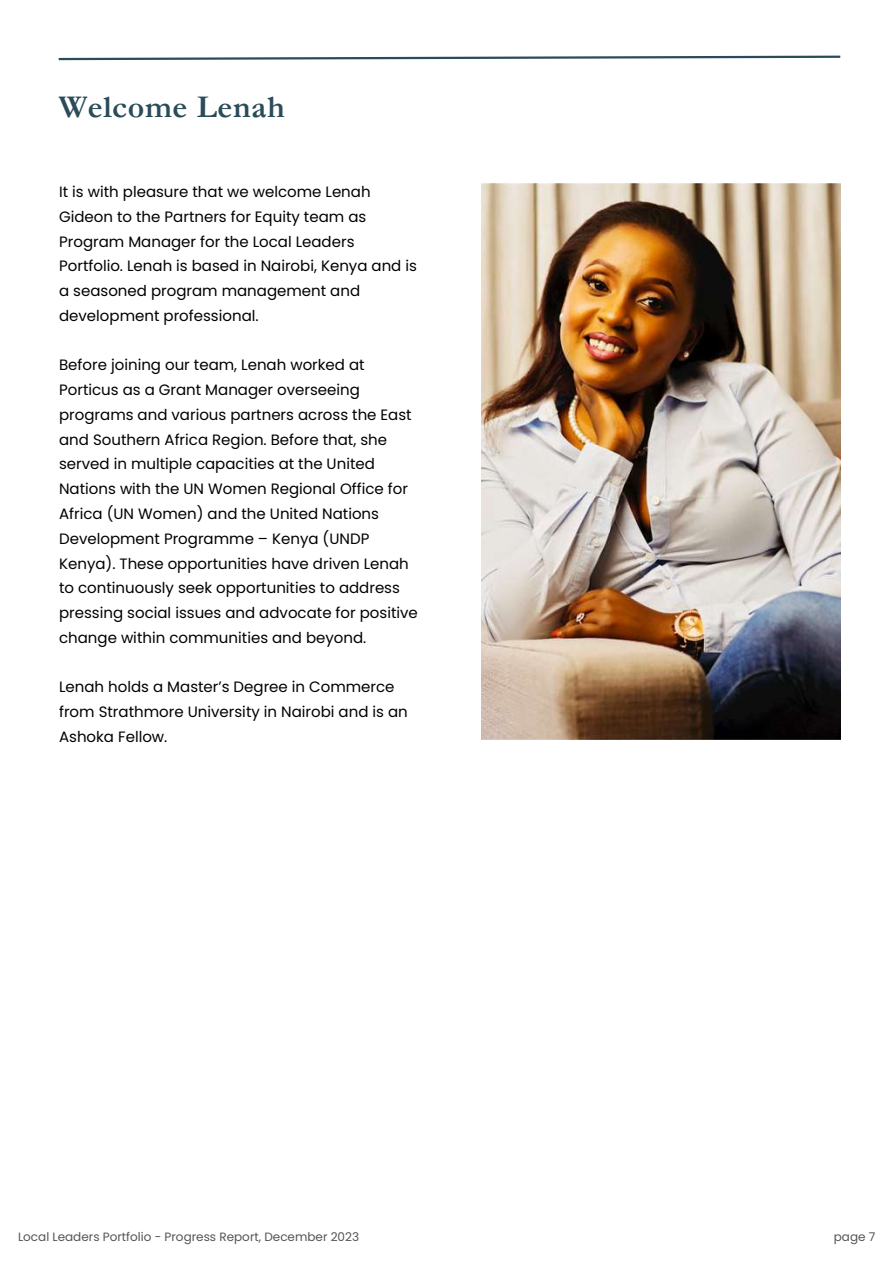
<style>
.page{position:relative;width:893px;height:1264px;background:#fff}
.page>*{position:absolute;margin:0;border:0;box-sizing:border-box;transform-origin:0 0}
.t1{font:700 31.8px "Garamond";letter-spacing:.02em;color:#2a4b59}
.t2{font:15px/24.8px "Poppins";color:#000}
.t3{font:12px "Poppins";color:#545454}
</style>
<div class="page">
<svg style="left:58px;top:55px;width:783px;height:6px"></svg>
<img style="left:481px;top:184px;width:359px;height:556px">
<h1 class="t1" style="left:59px;top:89px;width:227px">Welcome Lenah</h1>
<p class="t2" style="left:59px;top:179px;width:359px">It is with pleasure that we welcome Lenah Gideon to the Partners for Equity team as Program Manager for the Local Leaders Portfolio. Lenah is based in Nairobi, Kenya and is a seasoned program management and development professional.</p>
<p class="t2" style="left:59px;top:353px;width:360px">Before joining our team, Lenah worked at Porticus as a Grant Manager overseeing programs and various partners across the East and Southern Africa Region. Before that, she served in multiple capacities at the United Nations with the UN Women Regional Office for Africa (UN Women) and the United Nations Development Programme – Kenya (UNDP Kenya). These opportunities have driven Lenah to continuously seek opportunities to address pressing social issues and advocate for positive change within communities and beyond.</p>
<p class="t2" style="left:59px;top:674px;width:350px">Lenah holds a Master’s Degree in Commerce from Strathmore University in Nairobi and is an<br>Ashoka Fellow.</p>
<p class="t3" style="left:18px;top:1227px;width:342px">Local Leaders Portfolio - Progress Report, December 2023</p>
<p class="t3" style="left:833px;top:1227px;width:43px">page 7</p>
</div>
